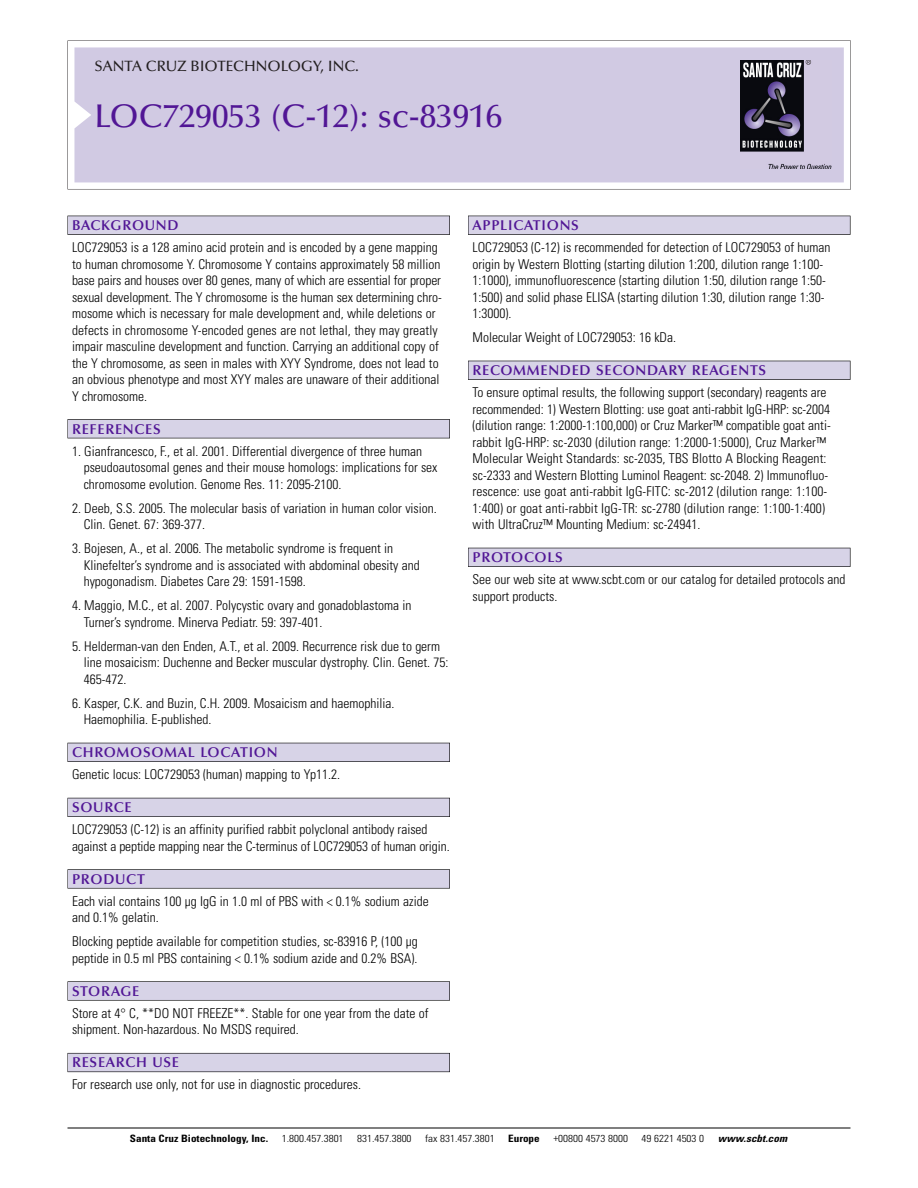
<style>
.page{position:relative;width:918px;height:1188px;background:#fff}
.page>*{position:absolute;margin:0;border:0;box-sizing:border-box;transform-origin:0 0}
.t1{font:500 33px "Optima";color:#511695}
.t2{font:500 15px "Optima";color:#231f20}
.t3{font:600 14.25px "Optima";letter-spacing:.05em;color:#511695}
.t4{font:300 condensed 13.5px/16.5px "Univers";color:#000}
.t5{font:300 condensed 10.2px "Univers";color:#000;scale:1.1 1}
.t6{font:700 condensed 10.2px "Univers";color:#000;scale:1.1 1}
.t7{font:italic 700 condensed 10.2px "Univers";letter-spacing:.005em;color:#000;scale:1.1 1}
</style>
<div class="page">
<svg style="left:68px;top:40px;width:783px;height:149px"></svg>
<div style="left:74px;top:47px;width:770px;height:135px;background:#d1cae3"></div>
<img style="left:741px;top:60px;width:90px;height:108px">
<div style="left:68px;top:216px;width:382px;height:19px;background:#525155"></div>
<div style="left:68px;top:216px;width:381px;height:18px;background:#d7d3e7"></div>
<div style="left:68px;top:419px;width:382px;height:19px;background:#525155"></div>
<div style="left:68px;top:420px;width:381px;height:18px;background:#d7d3e7"></div>
<div style="left:68px;top:743px;width:382px;height:19px;background:#525158"></div>
<div style="left:68px;top:743px;width:381px;height:18px;background:#d7d3e7"></div>
<div style="left:68px;top:798px;width:382px;height:19px;background:#54535a"></div>
<div style="left:68px;top:798px;width:381px;height:18px;background:#d7d3e7"></div>
<svg style="left:68px;top:869px;width:382px;height:20px"></svg>
<div style="left:68px;top:870px;width:381px;height:18px;background:#d7d3e7"></div>
<div style="left:68px;top:981px;width:382px;height:20px;background:#626263"></div>
<div style="left:68px;top:982px;width:381px;height:18px;background:#d7d3e7"></div>
<div style="left:68px;top:1053px;width:382px;height:19px;background:#66646d"></div>
<div style="left:68px;top:1054px;width:381px;height:18px;background:#d7d3e7"></div>
<div style="left:468px;top:216px;width:382px;height:19px;background:#525155"></div>
<div style="left:468px;top:216px;width:382px;height:18px;background:#d7d3e7"></div>
<div style="left:468px;top:361px;width:382px;height:19px;background:#515055"></div>
<div style="left:468px;top:361px;width:382px;height:18px;background:#d7d3e7"></div>
<div style="left:468px;top:548px;width:382px;height:19px;background:#525158"></div>
<div style="left:468px;top:548px;width:382px;height:18px;background:#d7d3e7"></div>
<hr style="left:68px;top:1128px;width:782px;height:1px;background:#000">
<p class="t2" style="left:94px;top:61px;width:266px">SANTA CRUZ BIOTECHNOLOGY, INC.</p>
<h1 class="t1" style="left:94px;top:103px;width:409px">LOC729053 (C-12): sc-83916</h1>
<p class="t3" style="left:72px;top:219px;width:108px">BACKGROUND</p>
<p class="t4" style="left:72px;top:240px;width:371px">LOC729053 is a 128 amino acid protein and is encoded by a gene mapping to human chromosome Y. Chromosome Y contains approximately 58 million base pairs and houses over 80 genes, many of which are essential for proper sexual development. The Y chromosome is the human sex determining chro&shy;mosome which is necessary for male development and, while deletions or defects in chromosome Y-encoded genes are not lethal, they may greatly impair masculine development and function. Carrying an additional copy of the Y chromosome, as seen in males with XYY Syndrome, does not lead to an obvious phenotype and most XYY males are unaware of their additional Y chromosome.</p>
<p class="t3" style="left:72px;top:423px;width:90px">REFERENCES</p>
<p class="t4" style="left:84px;top:444px;width:355px;text-indent:-12px">1. Gianfrancesco, F., et al. 2001. Differential divergence of three human pseudoautosomal genes and their mouse homologs: implications for sex chromosome evolution. Genome Res. 11: 2095-2100.</p>
<p class="t4" style="left:84px;top:501px;width:355px;text-indent:-12px">2. Deeb, S.S. 2005. The molecular basis of variation in human color vision.<br>Clin. Genet. 67: 369-377.</p>
<p class="t4" style="left:84px;top:541px;width:338px;text-indent:-12px">3. Bojesen, A., et al. 2006. The metabolic syndrome is frequent in<br>Klinefelter’s syndrome and is associated with abdominal obesity and hypogonadism. Diabetes Care 29: 1591-1598.</p>
<p class="t4" style="left:84px;top:598px;width:329px;text-indent:-12px">4. Maggio, M.C., et al. 2007. Polycystic ovary and gonadoblastoma in<br>Turner’s syndrome. Minerva Pediatr. 59: 397-401.</p>
<p class="t4" style="left:84px;top:639px;width:366px;text-indent:-12px">5. Helderman-van den Enden, A.T., et al. 2009. Recurrence risk due to germ line mosaicism: Duchenne and Becker muscular dystrophy. Clin. Genet. 75:<br>465-472.</p>
<p class="t4" style="left:84px;top:696px;width:312px;text-indent:-12px">6. Kasper, C.K. and Buzin, C.H. 2009. Mosaicism and haemophilia.<br>Haemophilia. E-published.</p>
<p class="t3" style="left:72px;top:747px;width:207px">CHROMOSOMAL LOCATION</p>
<p class="t4" style="left:72px;top:767px;width:270px">Genetic locus: LOC729053 (human) mapping to Yp11.2.</p>
<p class="t3" style="left:72px;top:802px;width:61px">SOURCE</p>
<p class="t4" style="left:72px;top:822px;width:379px">LOC729053 (C-12) is an affinity purified rabbit polyclonal antibody raised against a peptide mapping near the C-terminus of LOC729053 of human origin.</p>
<p class="t3" style="left:72px;top:873px;width:74px">PRODUCT</p>
<p class="t4" style="left:72px;top:894px;width:358px">Each vial contains 100 µg IgG in 1.0 ml of PBS with &lt; 0.1% sodium azide and 0.1% gelatin.</p>
<p class="t4" style="left:72px;top:934px;width:347px">Blocking peptide available for competition studies, sc-83916 P, (100 µg peptide in 0.5 ml PBS containing &lt; 0.1% sodium azide and 0.2% BSA).</p>
<p class="t3" style="left:72px;top:985px;width:69px">STORAGE</p>
<p class="t4" style="left:72px;top:1006px;width:358px">Store at 4° C, **DO NOT FREEZE**. Stable for one year from the date of shipment. Non-hazardous. No MSDS required.</p>
<p class="t3" style="left:72px;top:1057px;width:109px">RESEARCH USE</p>
<p class="t4" style="left:72px;top:1078px;width:290px">For research use only, not for use in diagnostic procedures.</p>
<p class="t3" style="left:473px;top:219px;width:108px">APPLICATIONS</p>
<p class="t4" style="left:473px;top:240px;width:359px">LOC729053 (C-12) is recommended for detection of LOC729053 of human origin by Western Blotting (starting dilution 1:200, dilution range 1:100- 1:1000), immunofluorescence (starting dilution 1:50, dilution range 1:50- 1:500) and solid phase ELISA (starting dilution 1:30, dilution range 1:30- 1:3000).</p>
<p class="t4" style="left:473px;top:330px;width:205px">Molecular Weight of LOC729053: 16 kDa.</p>
<p class="t3" style="left:473px;top:365px;width:295px">RECOMMENDED SECONDARY REAGENTS</p>
<p class="t4" style="left:473px;top:385px;width:360px">To ensure optimal results, the following support (secondary) reagents are recommended: 1) Western Blotting: use goat anti-rabbit IgG-HRP: sc-2004 (dilution range: 1:2000-1:100,000) or Cruz Marker™ compatible goat anti&shy;rabbit IgG-HRP: sc-2030 (dilution range: 1:2000-1:5000), Cruz Marker™ Molecular Weight Standards: sc-2035, TBS Blotto A Blocking Reagent: sc-2333 and Western Blotting Luminol Reagent: sc-2048. 2) Immunofluo&shy;rescence: use goat anti-rabbit IgG-FITC: sc-2012 (dilution range: 1:100- 1:400) or goat anti-rabbit IgG-TR: sc-2780 (dilution range: 1:100-1:400) with UltraCruz™ Mounting Medium: sc-24941.</p>
<p class="t3" style="left:473px;top:552px;width:92px">PROTOCOLS</p>
<p class="t4" style="left:473px;top:572px;width:375px">See our web site at www.scbt.com or our catalog for detailed protocols and support products.</p>
<p class="t6" style="left:130px;top:1135px;width:127px">Santa Cruz Biotechnology, Inc.</p>
<p class="t5" style="left:282px;top:1135px;width:58px">1.800.457.3801</p>
<p class="t5" style="left:357px;top:1135px;width:51px">831.457.3800</p>
<p class="t5" style="left:425px;top:1135px;width:65px">fax 831.457.3801</p>
<p class="t6" style="left:508px;top:1135px;width:30px">Europe</p>
<p class="t5" style="left:553px;top:1135px;width:69px">+00800 4573 8000</p>
<p class="t5" style="left:642px;top:1135px;width:58px">49 6221 4503 0</p>
<p class="t7" style="left:718px;top:1135px;width:64px">www.scbt.com</p>
</div>
